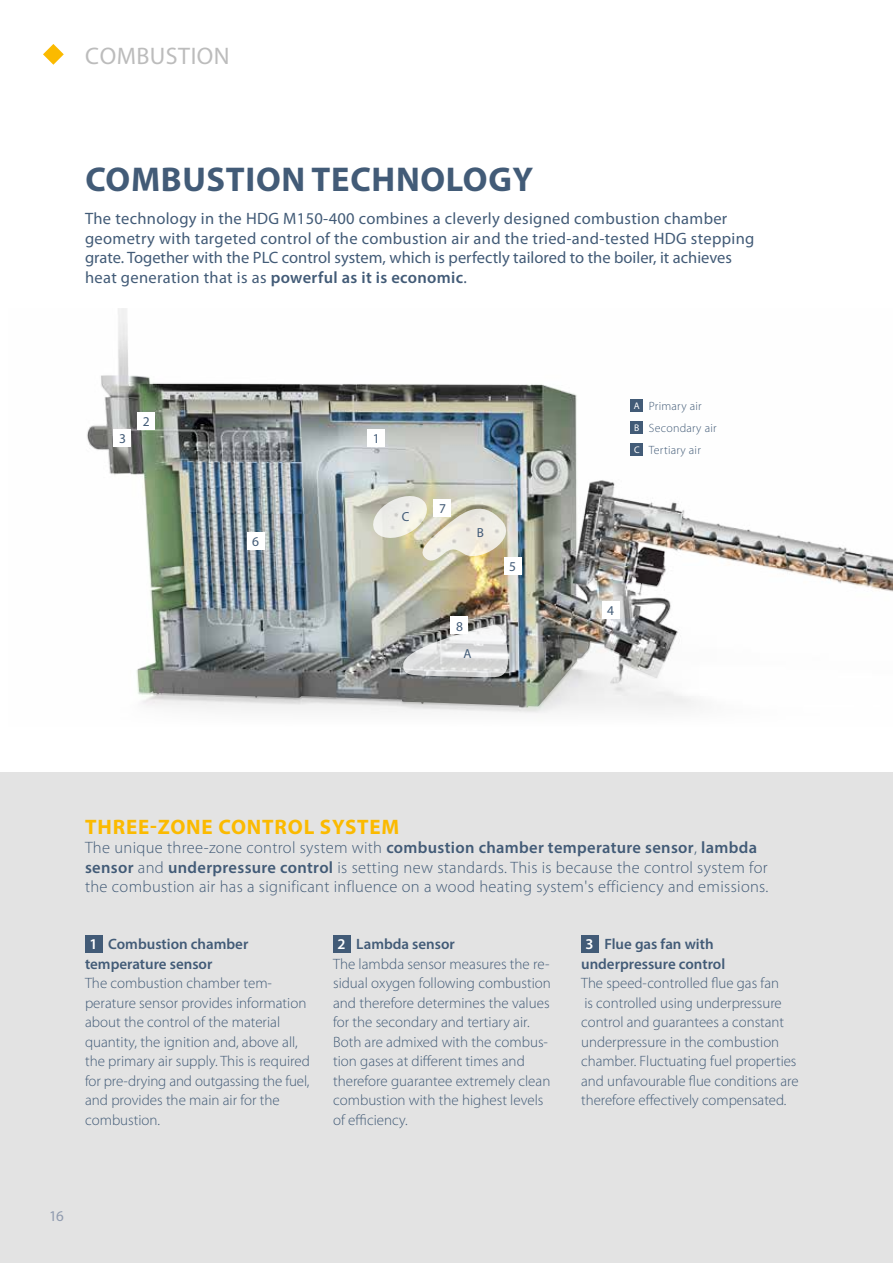
<style>
.page{position:relative;width:893px;height:1263px;background:#fff}
.page>*{position:absolute;margin:0;border:0;box-sizing:border-box;transform-origin:0 0}
.t1{font:700 34.5px "Myriad Pro";letter-spacing:.02em;color:#425b77}
.t2{font:24px "Myriad Pro";letter-spacing:.02em;color:#bcbcbc}
.t3{font:700 21px "Myriad Pro";letter-spacing:.04em;color:#fbba00}
.t4{font:16.5px/19.5px "Myriad Pro";letter-spacing:.02em;color:#425b77}
.t5{font:300 16.5px/19.5px "Myriad Pro";letter-spacing:.02em;color:#425b77}
.t6{font:300 15px/19.5px "Myriad Pro";color:#425b77}
.t7{font:600 15px/19.5px "Myriad Pro";color:#425b77}
.t8{font:15px "Myriad Pro";color:#8f9aae}
.t9{font:13.5px "Myriad Pro";color:#425b77}
.t10{font:13.2px "Myriad Pro";color:#425b77}
.t11{font:300 12px/22px "Myriad Pro";letter-spacing:.02em;color:#425b77}
.s1{font-weight:600}
.s2{font-weight:400;font-size:9.6px;color:#fff}
.s3{color:#fff}
.s4{font-weight:600;color:#fff}
</style>
<div class="page">
<img style="left:87px;top:431px;width:806px;height:282px">
<img style="left:88px;top:308px;width:589px;height:399px">
<div style="left:602px;top:601px;width:17px;height:17px;background:#fff"></div>
<div style="left:504px;top:557px;width:17px;height:17px;background:#fff"></div>
<div style="left:247px;top:533px;width:17px;height:17px;background:#fff"></div>
<div style="left:0;top:772px;width:893px;height:491px;background:#e3e3e3"></div>
<div style="left:85px;top:935px;width:17px;height:17px;background:#425b77"></div>
<div style="left:333px;top:935px;width:17px;height:17px;background:#425b77"></div>
<div style="left:581px;top:935px;width:17px;height:17px;background:#425b77"></div>
<div style="left:631px;top:399px;width:12px;height:12px;background:#425b77"></div>
<div style="left:631px;top:421px;width:12px;height:12px;background:#425b77"></div>
<div style="left:631px;top:443px;width:12px;height:12px;background:#425b77"></div>
<svg style="left:403px;top:624px;width:105px;height:53px"></svg>
<svg style="left:370px;top:493px;width:145px;height:71px;background:#dbd7c5"></svg>
<div style="left:451px;top:617px;width:17px;height:17px;background:#fff"></div>
<div style="left:434px;top:500px;width:17px;height:17px;background:#fff"></div>
<div style="left:368px;top:429px;width:17px;height:17px;background:#fff"></div>
<div style="left:114px;top:429px;width:17px;height:17px;background:#fff"></div>
<div style="left:138px;top:412px;width:17px;height:17px;background:#fff"></div>
<svg style="left:43px;top:44px;width:21px;height:21px"></svg>
<h2 class="t2" style="left:85px;top:41px;width:146px">COMBUSTION</h2>
<h1 class="t1" style="left:85px;top:156px;width:449px">COMBUSTION TECHNOLOGY</h1>
<p class="t4" style="left:85px;top:209px;width:671px">The technology in the HDG M150-400 combines a cleverly designed combustion chamber geometry with targeted control of the combustion air and the tried-and-tested HDG stepping grate. Together with the PLC control system, which is perfectly tailored to the boiler, it achieves heat generation that is as <span class="s1">powerful as it is economic</span>.</p>
<p class="t9" style="left:143px;top:413px;width:8px">2</p>
<p class="t9" style="left:119px;top:430px;width:8px">3</p>
<p class="t9" style="left:373px;top:430px;width:8px">1</p>
<p class="t9" style="left:252px;top:533px;width:8px">6</p>
<p class="t10" style="left:402px;top:509px;width:9px">C</p>
<p class="t9" style="left:439px;top:501px;width:8px">7</p>
<p class="t10" style="left:477px;top:525px;width:9px">B</p>
<p class="t9" style="left:456px;top:618px;width:8px">8</p>
<p class="t10" style="left:464px;top:646px;width:10px">A</p>
<p class="t9" style="left:509px;top:558px;width:8px">5</p>
<p class="t11" style="left:634px;top:395px;width:84px"><span class="s2">A</span> Primary air<br><span class="s2">B</span> Secondary air<br><span class="s2">C</span> Tertiary air</p>
<p class="t9" style="left:607px;top:602px;width:8px">4</p>
<h3 class="t3" style="left:85px;top:813px;width:316px">THREE-ZONE CONTROL SYSTEM</h3>
<p class="t5" style="left:85px;top:838px;width:685px">The unique three-zone control system with <span class="s1">combustion chamber temperature sensor</span>, <span class="s1">lambda sensor</span> and <span class="s1">underpressure control</span> is setting new standards. This is because the control system for the combustion air has a significant influence on a wood heating system's efficiency and emissions.</p>
<p class="t7" style="left:85px;top:934px;width:165px"><span class="s3">1</span> Combustion chamber temperature sensor</p>
<p class="t6" style="left:85px;top:973px;width:226px">The combustion chamber tem&shy;perature sensor provides information about the control of the material quantity, the ignition and, above all, the primary air supply. This is required for pre-drying and outgassing the fuel, and provides the main air for the combustion.</p>
<p class="t6" style="left:333px;top:934px;width:219px"><span class="s4">2</span> <span class="s1">Lambda sensor<br></span>The lambda sensor measures the re&shy;sidual oxygen following combustion and therefore determines the values for the secondary and tertiary air.<br>Both are admixed with the combus&shy;tion gases at different times and therefore guarantee extremely clean combustion with the highest levels of efficiency.</p>
<p class="t7" style="left:581px;top:934px;width:146px"><span class="s3">3</span> Flue gas fan with underpressure control</p>
<p class="t6" style="left:581px;top:973px;width:219px">The speed-controlled flue gas fan<br>is controlled using underpressure control and guarantees a constant underpressure in the combustion chamber. Fluctuating fuel properties and unfavourable flue conditions are therefore effectively compensated.</p>
<p class="t8" style="left:49px;top:1207px;width:16px">16</p>
</div>
